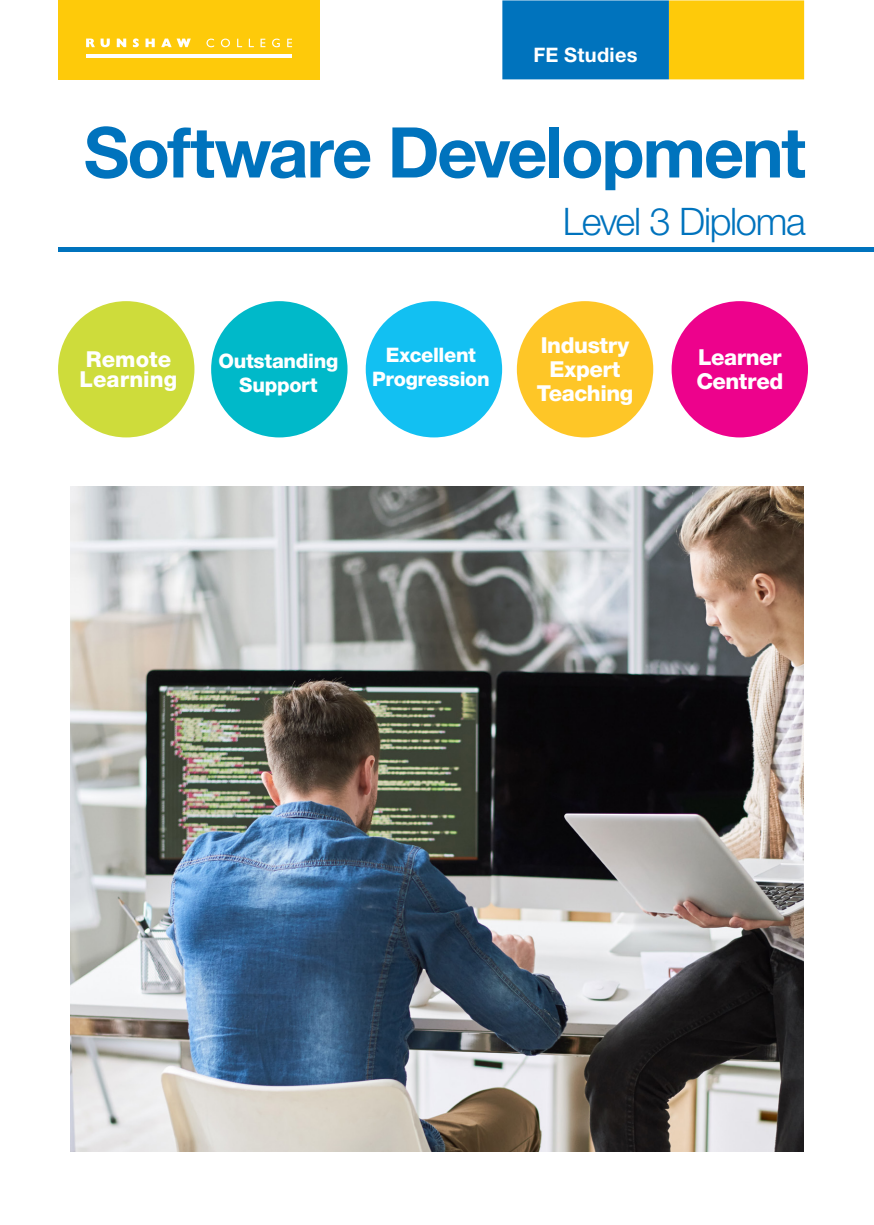
<style>
.page{position:relative;width:874px;height:1225px;background:#fff}
.page>*{position:absolute;margin:0;border:0;box-sizing:border-box;transform-origin:0 0}
.t1{font:700 70px "Helvetica Neue LT Pro";letter-spacing:-.03em;color:#0073bd}
.t2{font:300 38px "Helvetica Neue LT Pro";letter-spacing:-.035em;color:#0073bd}
.t3{font:800 22px/24px "Helvetica Neue LT Pro";letter-spacing:-.015em;color:#fff;text-align:center}
.t4{font:800 22px/20px "Helvetica Neue LT Pro";letter-spacing:.005em;color:#fff}
.t5{font:800 20px/24px "Helvetica Neue LT Pro";letter-spacing:-.015em;color:#fff;text-align:center}
.t6{font:700 20px "Helvetica Neue LT Pro";letter-spacing:.015em;color:#fff}
</style>
<div class="page">
<div style="left:58px;top:0;width:262px;height:79px;background:#feca0a"></div>
<svg style="left:502px;top:0;width:301px;height:79px;background:#729a6e"></svg>
<div style="left:58px;top:301px;width:136px;height:136px;background:#cedc3b;border-radius:50%"></div>
<div style="left:211px;top:301px;width:136px;height:136px;background:#00b9c9;border-radius:50%"></div>
<div style="left:365px;top:301px;width:137px;height:136px;background:#12c0f2;border-radius:50%"></div>
<div style="left:516px;top:301px;width:137px;height:136px;background:#fec627;border-radius:50%"></div>
<div style="left:671px;top:301px;width:136px;height:136px;background:#ed028c;border-radius:50%"></div>
<div style="left:58px;top:247px;width:815px;height:5px;background:#0073bd"></div>
<img style="left:71px;top:487px;width:732px;height:664px">
<hr style="left:86px;top:54px;width:206px;height:4px;background:#fff">
<svg style="left:86px;top:39px;width:24px;height:8px"></svg>
<svg style="left:117px;top:39px;width:9px;height:8px"></svg>
<svg style="left:133px;top:38px;width:6px;height:9px"></svg>
<svg style="left:145px;top:39px;width:10px;height:8px"></svg>
<svg style="left:161px;top:39px;width:30px;height:8px"></svg>
<svg style="left:206px;top:39px;width:8px;height:8px"></svg>
<svg style="left:221px;top:39px;width:9px;height:8px"></svg>
<svg style="left:237px;top:39px;width:5px;height:8px"></svg>
<svg style="left:249px;top:39px;width:5px;height:8px"></svg>
<svg style="left:260px;top:39px;width:5px;height:8px"></svg>
<svg style="left:272px;top:39px;width:8px;height:8px"></svg>
<svg style="left:287px;top:39px;width:5px;height:8px"></svg>
<p class="t6" style="left:533px;top:43px;width:105px">FE Studies</p>
<p class="t1" style="left:84px;top:109px;width:723px">Software Development</p>
<p class="t2" style="left:562px;top:198px;width:244px">Level 3 Diploma</p>
<p class="t4" style="left:79px;top:349px;width:99px">Remote<br>Learning</p>
<p class="t5" style="left:218px;top:348px;width:121px">Outstanding<br>Support</p>
<p class="t5" style="left:372px;top:343px;width:119px">Excellent<br>Progression</p>
<p class="t3" style="left:536px;top:333px;width:98px">Industry<br>Expert<br>Teaching</p>
<p class="t3" style="left:697px;top:345px;width:85px">Learner</p>
<p class="t3" style="left:696px;top:369px;width:88px">Centred</p>
</div>
